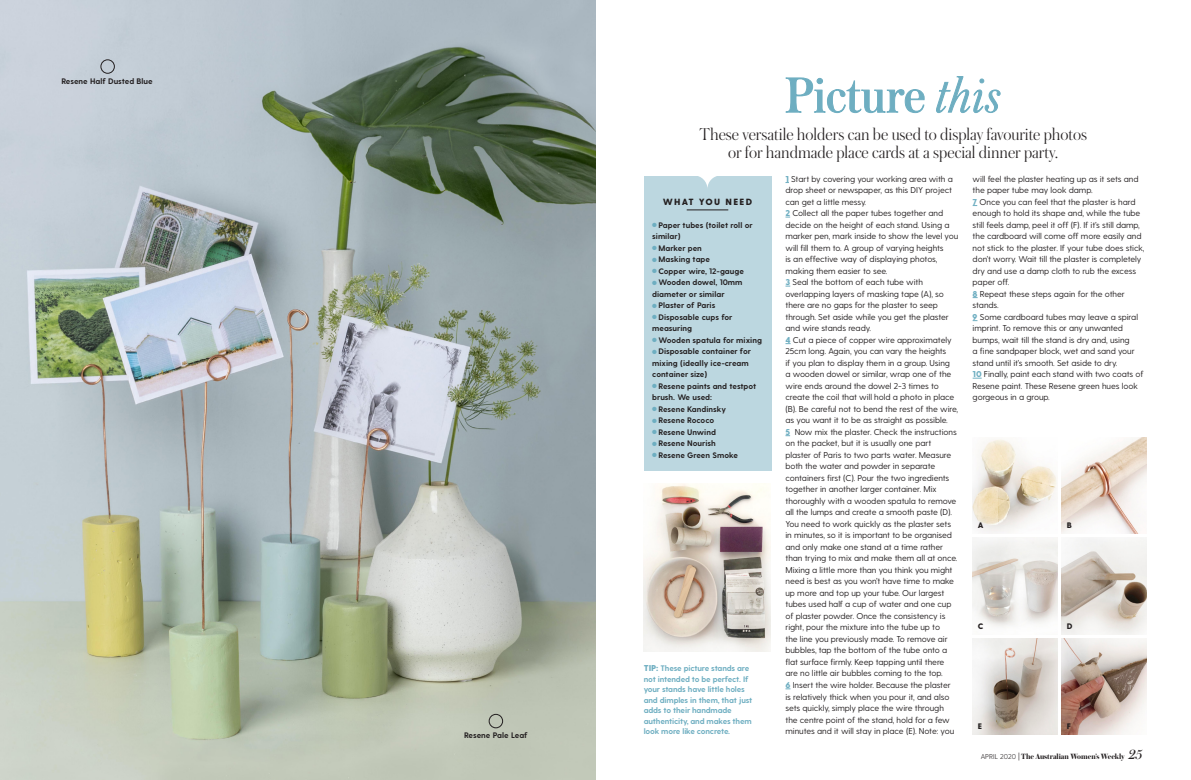
<style>
.page{position:relative;width:1191px;height:780px;background:#fff}
.page>*{position:absolute;margin:0;border:0;box-sizing:border-box;transform-origin:0 0}
.t1{font:52px "Austin";letter-spacing:.01em;color:#6eaec1}
.t2{font:300 18px/18px "Austin";color:#231f20;text-align:center}
.t3{font:800 9px "Greycliff CF";letter-spacing:.145em;color:#231f20}
.t4{font:8.5px/11.5px "Greycliff CF";letter-spacing:-.01em;color:#231f20}
.t5{font:700 8px/11.5px "Greycliff CF";color:#231f20}
.t6{font:700 8px/10.5px "Greycliff CF";letter-spacing:-.02em;color:#6eaec1}
.t7{font:700 8px "Austin";color:#231f20}
.t8{font:800 8px "Greycliff CF";color:#231f20}
.s1{font-weight:300;font-style:italic}
.s2{font-weight:800;color:#6eaec1}
.s3{color:#6eaec1}
.s4{font-weight:800;font-size:8.5px}
.s5{font-family:"Greycliff CF";font-weight:300;font-size:7px}
.s6{font-family:"Greycliff CF";font-weight:300}
.s7{font-weight:400;font-style:italic;font-size:14px}
</style>
<div class="page">
<img style="left:0;top:0;width:595px;height:780px">
<div style="left:643px;top:176px;width:128px;height:295px;background:#bcd7e0"></div>
<svg style="left:698px;top:176px;width:19px;height:12px"></svg>
<hr style="left:686px;top:209px;width:42px;height:1px;background:#231f20">
<img style="left:972px;top:439px;width:85px;height:94px">
<img style="left:972px;top:537px;width:85px;height:90px">
<img style="left:972px;top:638px;width:85px;height:96px">
<img style="left:1061px;top:437px;width:85px;height:96px">
<img style="left:1061px;top:537px;width:85px;height:97px">
<img style="left:1061px;top:638px;width:85px;height:96px">
<img style="left:643px;top:484px;width:128px;height:167px">
<div style="left:489px;top:714px;width:14px;height:14px;border:1px solid #231f20;border-radius:50%"></div>
<svg style="left:785px;top:77px;width:139px;height:36px"></svg>
<svg style="left:936px;top:76px;width:64px;height:37px"></svg>
<div style="left:101px;top:60px;width:14px;height:13px;border:1px solid #231f20;border-radius:50%"></div>
<p class="t5" style="left:61px;top:76px;width:93px">Resene Half Dusted Blue</p>
<p class="t5" style="left:464px;top:729px;width:65px">Resene Pale Leaf</p>
<p class="t1" style="left:785px;top:60px;width:217px">Picture <span class="s1">this</span></p>
<p class="t2" style="left:699px;top:124px;width:389px">These versatile holders can be used to display favourite photos or for handmade place cards at a special dinner party.</p>
<p class="t4" style="left:972px;top:173px;width:167px">will feel the plaster heating up as it sets and the paper tube may look damp.</p>
<p class="t4" style="left:972px;top:196px;width:173px"><span class="s2">7</span> Once you can feel that the plaster is hard enough to hold its shape and, while the tube still feels damp, peel it off (F). If it’s still damp, the cardboard will come off more easily and not stick to the plaster. If your tube does stick, don’t worry. Wait till the plaster is completely dry and use a damp cloth to rub the excess paper off.</p>
<p class="t4" style="left:972px;top:288px;width:154px"><span class="s2">8</span> Repeat these steps again for the other stands.</p>
<p class="t4" style="left:972px;top:311px;width:167px"><span class="s2">9</span> Some cardboard tubes may leave a spiral imprint. To remove this or any unwanted bumps, wait till the stand is dry and, using<br>a fine sandpaper block, wet and sand your stand until it’s smooth. Set aside to dry.</p>
<p class="t4" style="left:972px;top:369px;width:172px"><span class="s2">10</span> Finally, paint each stand with two coats of<br>Resene paint. These Resene green hues look gorgeous in a group.</p>
<p class="t4" style="left:785px;top:173px;width:169px;text-align:justify"><span class="s2">1</span> Start by covering your working area with a drop sheet or newspaper, as this DIY project can get a little messy.</p>
<p class="t4" style="left:785px;top:208px;width:174px"><span class="s2">2</span> Collect all the paper tubes together and decide on the height of each stand. Using a marker pen, mark inside to show the level you will fill them to. A group of varying heights<br>is an effective way of displaying photos, making them easier to see.</p>
<p class="t4" style="left:785px;top:277px;width:165px"><span class="s2">3</span> Seal the bottom of each tube with overlapping layers of masking tape (A), so there are no gaps for the plaster to seep through. Set aside while you get the plaster and wire stands ready.</p>
<p class="t4" style="left:785px;top:334px;width:174px"><span class="s2">4</span> Cut a piece of copper wire approximately 25cm long. Again, you can vary the heights<br>if you plan to display them in a group. Using<br>a wooden dowel or similar, wrap one of the wire ends around the dowel 2-3 times to create the coil that will hold a photo in place (B). Be careful not to bend the rest of the wire, as you want it to be as straight as possible.</p>
<p class="t4" style="left:785px;top:426px;width:173px"><span class="s2">5</span> Now mix the plaster. Check the instructions on the packet, but it is usually one part plaster of Paris to two parts water. Measure both the water and powder in separate containers first (C). Pour the two ingredients together in another larger container. Mix thoroughly with a wooden spatula to remove all the lumps and create a smooth paste (D).<br>You need to work quickly as the plaster sets in minutes, so it is important to be organised and only make one stand at a time rather than trying to mix and make them all at once.<br>Mixing a little more than you think you might need is best as you won’t have time to make up more and top up your tube. Our largest tubes used half a cup of water and one cup of plaster powder. Once the consistency is right, pour the mixture into the tube up to<br>the line you previously made. To remove air bubbles, tap the bottom of the tube onto a flat surface firmly. Keep tapping until there are no little air bubbles coming to the top.</p>
<p class="t4" style="left:785px;top:679px;width:170px"><span class="s2">6</span> Insert the wire holder. Because the plaster is relatively thick when you pour it, and also sets quickly, simply place the wire through the centre point of the stand, hold for a few minutes and it will stay in place (E). Note: you</p>
<p class="t3" style="left:662px;top:196px;width:91px">WHAT YOU NEED</p>
<p class="t5" style="left:652px;top:219px;width:102px"><span class="s3">●</span> Paper tubes (toilet roll or similar)</p>
<p class="t5" style="left:652px;top:242px;width:51px"><span class="s3">●</span> Marker pen</p>
<p class="t5" style="left:652px;top:254px;width:59px"><span class="s3">●</span> Masking tape</p>
<p class="t5" style="left:652px;top:265px;width:93px"><span class="s3">●</span> Copper wire, 12-gauge</p>
<p class="t5" style="left:652px;top:277px;width:92px"><span class="s3">●</span> Wooden dowel, 10mm diameter or similar</p>
<p class="t5" style="left:652px;top:300px;width:65px"><span class="s3">●</span> Plaster of Paris</p>
<p class="t5" style="left:652px;top:311px;width:82px"><span class="s3">●</span> Disposable cups for measuring</p>
<p class="t5" style="left:652px;top:334px;width:111px"><span class="s3">●</span> Wooden spatula for mixing</p>
<p class="t5" style="left:652px;top:346px;width:100px"><span class="s3">●</span> Disposable container for mixing (ideally ice-cream container size)</p>
<p class="t5" style="left:652px;top:380px;width:106px"><span class="s3">●</span> Resene paints and testpot brush. We used:</p>
<p class="t5" style="left:652px;top:403px;width:75px"><span class="s3">●</span> Resene Kandinsky</p>
<p class="t5" style="left:652px;top:415px;width:64px"><span class="s3">●</span> Resene Rococo</p>
<p class="t5" style="left:652px;top:426px;width:65px"><span class="s3">●</span> Resene Unwind</p>
<p class="t5" style="left:652px;top:438px;width:65px"><span class="s3">●</span> Resene Nourish</p>
<p class="t5" style="left:652px;top:449px;width:87px"><span class="s3">●</span> Resene Green Smoke</p>
<p class="t8" style="left:977px;top:520px;width:7px">A</p>
<p class="t8" style="left:1067px;top:520px;width:7px">B</p>
<p class="t8" style="left:977px;top:620px;width:7px">C</p>
<p class="t8" style="left:1067px;top:620px;width:7px">D</p>
<p class="t6" style="left:643px;top:663px;width:110px"><span class="s4">TIP:</span> These picture stands are not intended to be perfect. If your stands have little holes and dimples in them, that just adds to their handmade authenticity, and makes them look more like concrete.</p>
<p class="t8" style="left:977px;top:721px;width:6px">E</p>
<p class="t8" style="left:1067px;top:721px;width:6px">F</p>
<p class="t7" style="left:980px;top:750px;width:164px"><span class="s5">APRIL 2020</span> <span class="s6">|</span> The Australian Women’s Weekly <span class="s7">25</span></p>
</div>
